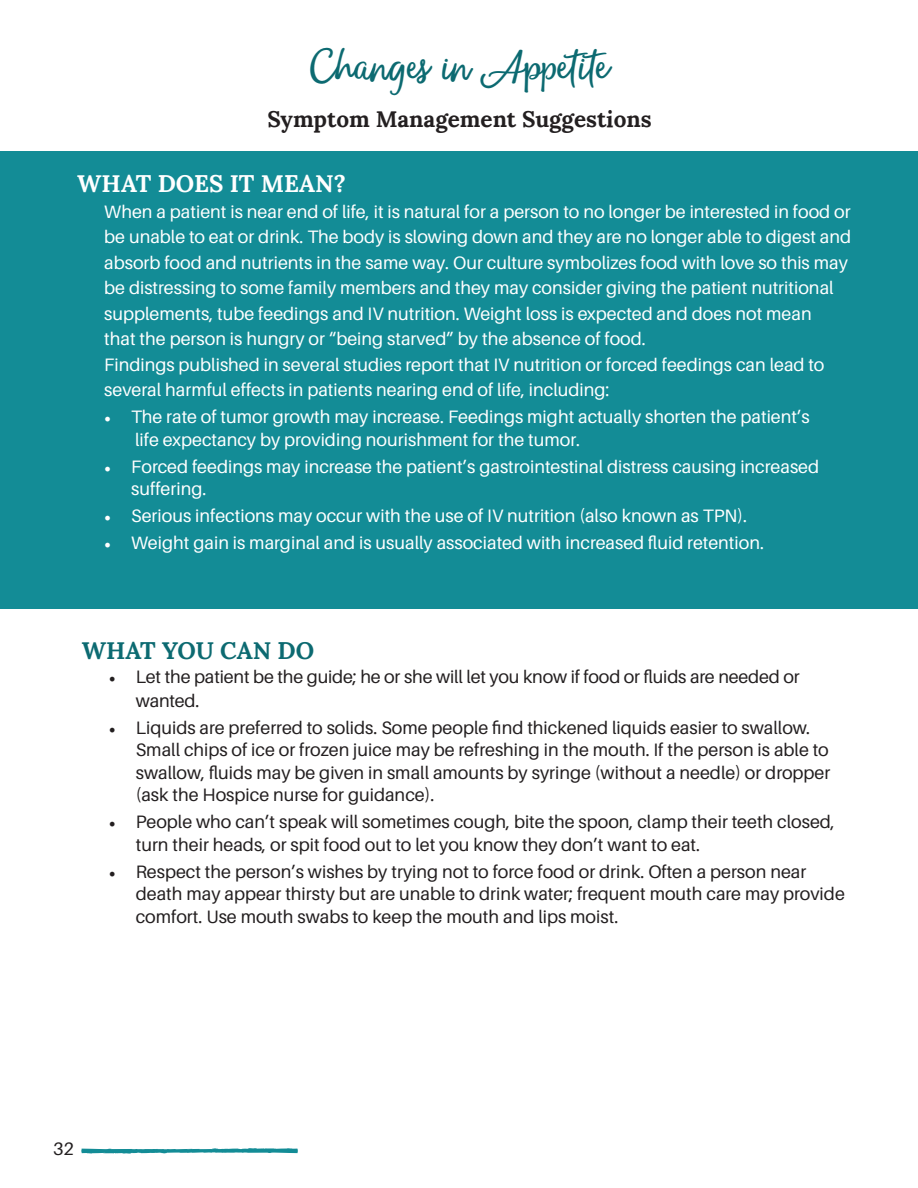
<style>
.page{position:relative;width:918px;height:1188px;background:#fff}
.page>*{position:absolute;margin:0;border:0;box-sizing:border-box;transform-origin:0 0}
.t1{font:45px "Money Penny Script";color:#0c6a71}
.t2{font:700 24px "Lora";color:#fff}
.t3{font:700 24px "Lora";letter-spacing:-.005em;color:#0c6a71}
.t4{font:700 22.5px "Lora";color:#231f20}
.t5{font:18px/25.5px "Aileron";color:#fff}
.t6{font:18px/22.5px "Aileron";color:#231f20}
.s1{font-family:"Minion Pro"}
</style>
<div class="page">
<svg style="left:82px;top:1148px;width:216px;height:6px"></svg>
<div style="left:0;top:151px;width:918px;height:458px;background:#138c96"></div>
<p class="t1" style="left:309px;top:35px;width:303px">Changes in Appetite</p>
<p class="t4" style="left:267px;top:100px;width:386px">Symptom Management Suggestions</p>
<p class="t2" style="left:77px;top:163px;width:270px">WHAT DOES IT MEAN?</p>
<p class="t5" style="left:104px;top:199px;width:748px">When a patient is near end of life, it is natural for a person to no longer be interested in food or be unable to eat or drink. The body is slowing down and they are no longer able to digest and absorb food and nutrients in the same way. Our culture symbolizes food with love so this may be distressing to some family members and they may consider giving the patient nutritional supplements, tube feedings and IV nutrition. Weight loss is expected and does not mean<br>that the person is hungry or “being starved” by the absence of food.</p>
<p class="t5" style="left:104px;top:352px;width:722px">Findings published in several studies report that IV nutrition or forced feedings can lead to several harmful effects in patients nearing end of life, including:</p>
<p class="t5" style="left:135px;top:406px;width:676px;line-height:22.5px;text-indent:-31px"><span class="s1">•</span> The rate of tumor growth may increase. Feedings might actually shorten the patient’s life expectancy by providing nourishment for the tumor.</p>
<p class="t5" style="left:131px;top:455px;width:689px;line-height:22.5px;text-indent:-27px"><span class="s1">•</span> Forced feedings may increase the patient’s gastrointestinal distress causing increased suffering.</p>
<p class="t5" style="left:104px;top:503px;width:644px"><span class="s1">•</span> Serious infections may occur with the use of IV nutrition (also known as TPN).</p>
<p class="t5" style="left:104px;top:530px;width:661px"><span class="s1">•</span> Weight gain is marginal and is usually associated with increased fluid retention.</p>
<p class="t3" style="left:82px;top:630px;width:234px">WHAT YOU CAN DO</p>
<p class="t6" style="left:136px;top:664px;width:666px;line-height:24px;text-indent:-27px"><span class="s1">•</span> Let the patient be the guide; he or she will let you know if food or fluids are needed or wanted.</p>
<p class="t6" style="left:136px;top:716px;width:696px;text-indent:-27px"><span class="s1">•</span> Liquids are preferred to solids. Some people find thickened liquids easier to swallow.<br>Small chips of ice or frozen juice may be refreshing in the mouth. If the person is able to swallow, fluids may be given in small amounts by syringe (without a needle) or dropper (ask the Hospice nurse for guidance).</p>
<p class="t6" style="left:136px;top:811px;width:701px;text-indent:-27px"><span class="s1">•</span> People who can’t speak will sometimes cough, bite the spoon, clamp their teeth closed, turn their heads, or spit food out to let you know they don’t want to eat.</p>
<p class="t6" style="left:136px;top:860px;width:711px;text-indent:-27px"><span class="s1">•</span> Respect the person’s wishes by trying not to force food or drink. Often a person near death may appear thirsty but are unable to drink water; frequent mouth care may provide comfort. Use mouth swabs to keep the mouth and lips moist.</p>
<p class="t6" style="left:53px;top:1138px;width:22px">32</p>
</div>
